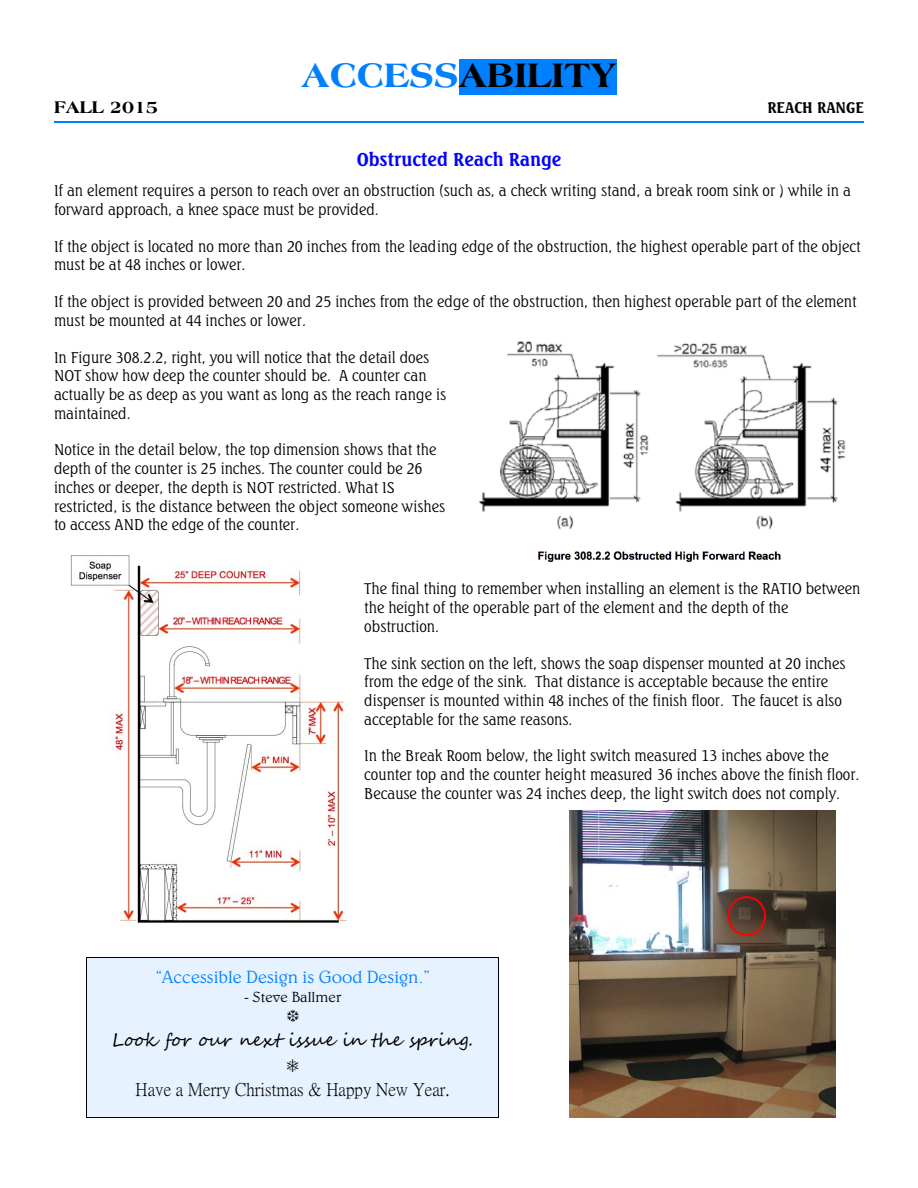
<style>
.page{position:relative;width:918px;height:1188px;background:#fff}
.page>*{position:absolute;margin:0;border:0;box-sizing:border-box;transform-origin:0 0}
.t1{font:800 36px "Americana BT";letter-spacing:.005em;color:#000}
.t2{font:18px "P Ming Li U";color:#000}
.t3{font:300 18px "Belwe BT";color:#0080ff}
.t4{font:18px "Segoe Script";color:#000}
.t5{font:300 18px "Seagull BT";color:#00f}
.t6{font:800 18px "Americana BT";color:#000}
.t7{font:300 15px/18.8px "Seagull BT";color:#000}
.t8{font:italic 300 15px "Belwe BT";color:#000}
.t9{font:300 15px "Seagull BT";color:#000}
.s1{color:#0080ff}
</style>
<div class="page">
<img style="left:479px;top:341px;width:367px;height:222px">
<div style="left:87px;top:957px;width:412px;height:160px;background:#e6f2ff"></div>
<img style="left:70px;top:555px;width:277px;height:368px">
<img style="left:569px;top:810px;width:266px;height:307px">
<svg style="left:727px;top:895px;width:40px;height:42px;background:#66372b"></svg>
<div style="left:459px;top:59px;width:157px;height:36px;background:#0080ff"></div>
<hr style="left:54px;top:121px;width:810px;height:1px;background:#0080ff">
<h1 class="t1" style="left:302px;top:60px;width:316px"><span class="s1">ACCESS</span>ABILITY</h1>
<p class="t6" style="left:54px;top:99px;width:106px">FALL 2015</p>
<p class="t9" style="left:767px;top:101px;width:98px">REACH RANGE</p>
<p class="t5" style="left:357px;top:152px;width:206px">Obstructed Reach Range</p>
<p class="t7" style="left:54px;top:183px;width:799px">If an element requires a person to reach over an obstruction (such as, a check writing stand, a break room sink or ) while in a forward approach, a knee space must be provided.</p>
<p class="t7" style="left:54px;top:238px;width:808px">If the object is located no more than 20 inches from the leading edge of the obstruction, the highest operable part of the object must be at 48 inches or lower.</p>
<p class="t7" style="left:54px;top:294px;width:804px">If the object is provided between 20 and 25 inches from the edge of the obstruction, then highest operable part of the element must be mounted at 44 inches or lower.</p>
<p class="t7" style="left:54px;top:349px;width:394px">In Figure 308.2.2, right, you will notice that the detail does NOT show how deep the counter should be. A counter can actually be as deep as you want as long as the reach range is maintained.</p>
<p class="t7" style="left:54px;top:442px;width:393px">Notice in the detail below, the top dimension shows that the depth of the counter is 25 inches. The counter could be 26 inches or deeper, the depth is NOT restricted. What IS restricted, is the distance between the object someone wishes to access AND the edge of the counter.</p>
<p class="t7" style="left:364px;top:581px;width:497px">The final thing to remember when installing an element is the RATIO between the height of the operable part of the element and the depth of the obstruction.</p>
<p class="t7" style="left:364px;top:655px;width:483px">The sink section on the left, shows the soap dispenser mounted at 20 inches from the edge of the sink. That distance is acceptable because the entire dispenser is mounted within 48 inches of the finish floor. The faucet is also acceptable for the same reasons.</p>
<p class="t7" style="left:364px;top:748px;width:497px">In the Break Room below, the light switch measured 13 inches above the counter top and the counter height measured 36 inches above the finish floor.<br>Because the counter was 24 inches deep, the light switch does not comply.</p>
<p class="t3" style="left:155px;top:970px;width:276px">“Accessible Design is Good Design.”</p>
<p class="t8" style="left:244px;top:990px;width:99px">- Steve Ballmer</p>
<p class="t4" style="left:112px;top:1033px;width:363px">Look for our next issue in the spring.</p>
<p class="t2" style="left:136px;top:1080px;width:316px">Have a Merry Christmas &amp; Happy New Year.</p>
</div>
